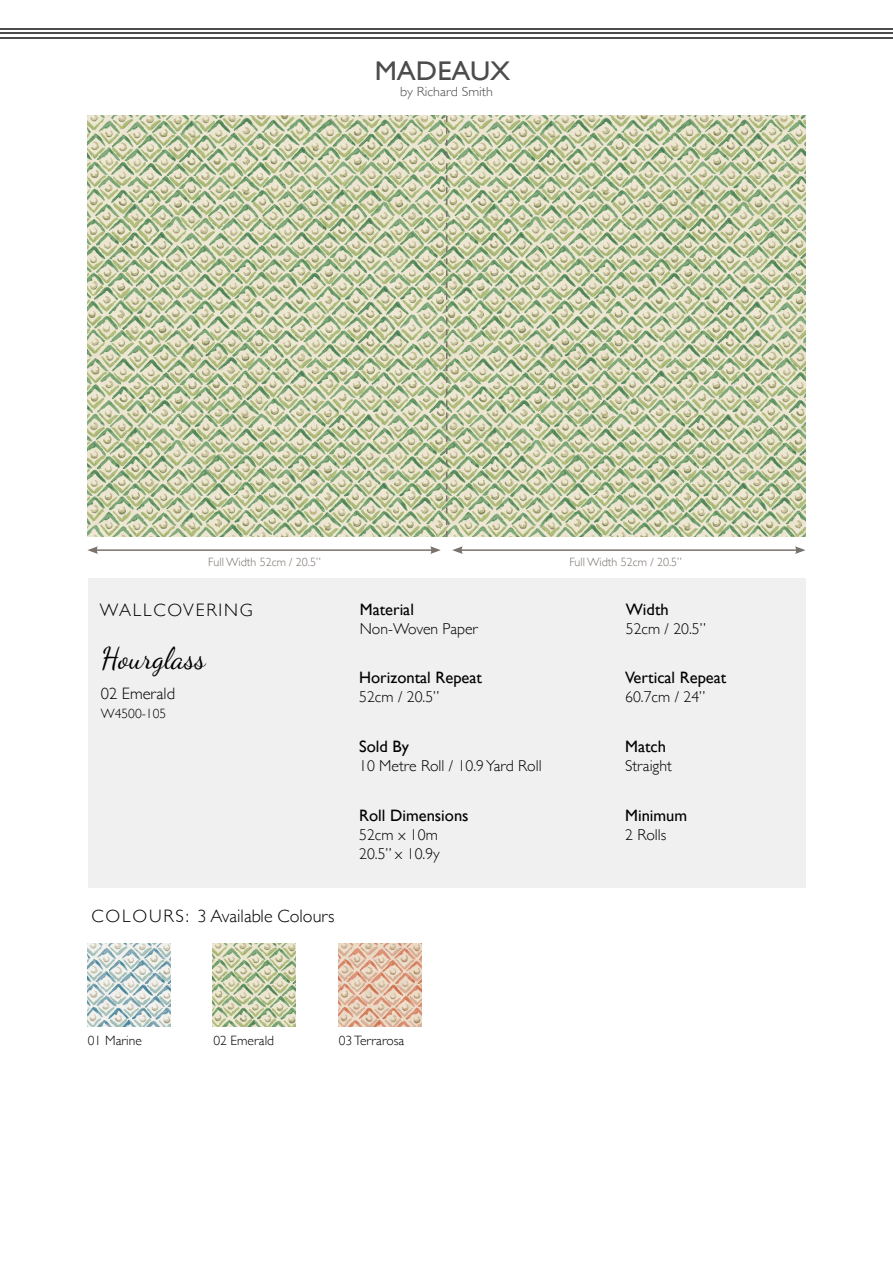
<style>
.page{position:relative;width:893px;height:1263px;background:#fff}
.page>*{position:absolute;margin:0;border:0;box-sizing:border-box;transform-origin:0 0}
.t1{font:30px "Dancing Script";color:#000}
.t2{font:27px "Gill Sans";color:#4c4c4c;scale:1.05 1}
.t3{font:300 18px "Gill Sans";color:#000}
.t4{font:300 18px "Gill Sans";letter-spacing:.1em;color:#000}
.t5{font:16.5px "Gill Sans";color:#000}
.t6{font:300 16.5px "Gill Sans";color:#000}
.t7{font:300 15.75px/18.9px "Gill Sans";color:#000}
.t8{font:300 13.5px "Gill Sans";color:#000}
.t9{font:300 13.35px "Gill Sans";color:#4c4c4c;scale:1.05 1}
.t10{font:300 12px "Gill Sans";color:#7a726c}
</style>
<div class="page">
<hr style="left:1px;top:37px;width:892px;height:2px;background:#4c4c4c">
<hr style="left:1px;top:32px;width:892px;height:2px;background:#4c4c4c">
<hr style="left:0;top:28px;width:892px;height:2px;background:#4c4c4c">
<hr style="left:96px;top:549px;width:337px;height:2px;background:#7a726c">
<svg style="left:87px;top:546px;width:11px;height:8px"></svg>
<svg style="left:430px;top:546px;width:11px;height:8px"></svg>
<hr style="left:460px;top:549px;width:337px;height:2px;background:#7a726c">
<svg style="left:452px;top:546px;width:11px;height:8px"></svg>
<svg style="left:795px;top:546px;width:11px;height:8px"></svg>
<div style="left:88px;top:578px;width:717px;height:310px;background:#f0f0f0"></div>
<img style="left:88px;top:116px;width:718px;height:421px">
<img style="left:88px;top:943px;width:83px;height:83px">
<img style="left:213px;top:943px;width:83px;height:83px">
<img style="left:338px;top:943px;width:83px;height:83px">
<svg style="left:446px;top:116px;width:1px;height:421px"></svg>
<h2 class="t2" style="left:375px;top:55px;width:131px">MADEAUX</h2>
<p class="t9" style="left:400px;top:81px;width:90px">by Richard Smith</p>
<p class="t10" style="left:208px;top:553px;width:114px">Full Width 52cm / 20.5”</p>
<p class="t10" style="left:569px;top:553px;width:114px">Full Width 52cm / 20.5”</p>
<p class="t4" style="left:100px;top:596px;width:154px">WALLCOVERING</p>
<h1 class="t1" style="left:101px;top:635px;width:106px">Hourglass</h1>
<p class="t6" style="left:101px;top:680px;width:76px">02 Emerald</p>
<p class="t8" style="left:101px;top:703px;width:67px">W4500-105</p>
<p class="t3" style="left:92px;top:902px;width:245px">COLOURS: 3 Available Colours</p>
<p class="t5" style="left:360px;top:600px;width:56px">Material</p>
<p class="t7" style="left:360px;top:619px;width:120px">Non-Woven Paper</p>
<p class="t5" style="left:359px;top:668px;width:124px">Horizontal Repeat</p>
<p class="t7" style="left:359px;top:686px;width:82px">52cm / 20.5”</p>
<p class="t5" style="left:359px;top:737px;width:51px">Sold By</p>
<p class="t7" style="left:359px;top:755px;width:184px">10 Metre Roll / 10.9 Yard Roll</p>
<p class="t5" style="left:359px;top:806px;width:111px">Roll Dimensions</p>
<p class="t7" style="left:359px;top:825px;width:82px">52cm x 10m<br>20.5” x 10.9y</p>
<p class="t8" style="left:88px;top:1030px;width:56px">01 Marine</p>
<p class="t8" style="left:213px;top:1030px;width:62px">02 Emerald</p>
<p class="t8" style="left:339px;top:1030px;width:67px">03 Terrarosa</p>
<p class="t5" style="left:626px;top:600px;width:44px">Width</p>
<p class="t7" style="left:626px;top:619px;width:82px">52cm / 20.5”</p>
<p class="t5" style="left:625px;top:668px;width:103px">Vertical Repeat</p>
<p class="t7" style="left:625px;top:686px;width:82px">60.7cm / 24”</p>
<p class="t5" style="left:625px;top:737px;width:42px">Match</p>
<p class="t7" style="left:625px;top:755px;width:48px">Straight</p>
<p class="t5" style="left:625px;top:806px;width:63px">Minimum</p>
<p class="t7" style="left:625px;top:825px;width:43px">2 Rolls</p>
</div>
